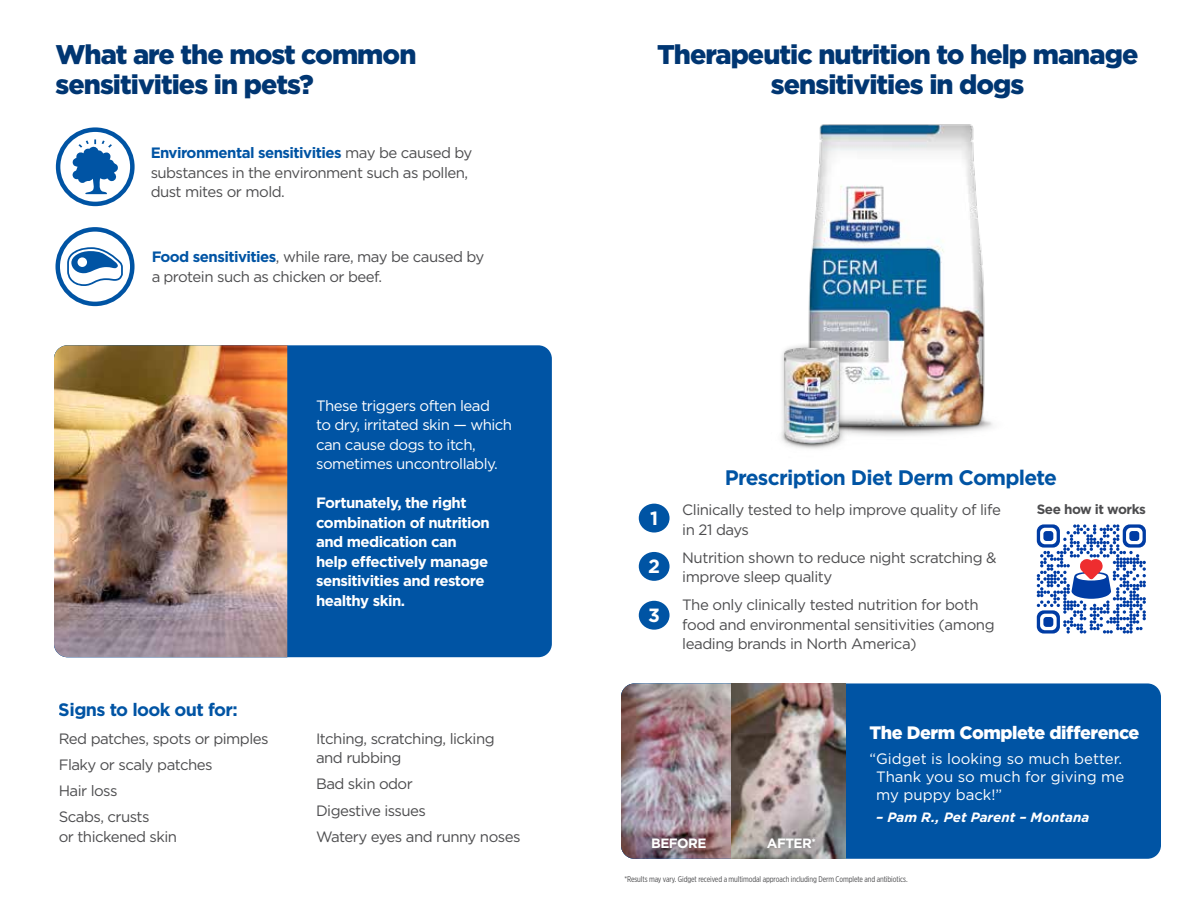
<style>
.page{position:relative;width:1188px;height:918px;background:#fff}
.page>*{position:absolute;margin:0;border:0;box-sizing:border-box;transform-origin:0 0}
.t1{font:900 27px/30px "Gotham";letter-spacing:-.035em;color:#003672}
.t2{font:700 21px "Gotham";letter-spacing:-.035em;color:#0054a4}
.t3{font:700 19.2px "Gotham";color:#fff}
.t4{font:900 18px "Gotham";letter-spacing:-.025em;color:#fff}
.t5{font:700 18px "Gotham";letter-spacing:-.035em;color:#0054a4}
.t6{font:15px/19.5px "Gotham";letter-spacing:-.035em;color:#4d4d4f}
.t7{font:700 15px/19.5px "Gotham";letter-spacing:-.035em;color:#fff}
.t8{font:15px/19.5px "Gotham";letter-spacing:-.035em;color:#fff}
.t9{font:15px/18px "Gotham";color:#fff}
.t10{font:italic 700 13.5px "Gotham";color:#fff}
.t11{font:700 13.5px "Gotham";letter-spacing:-.035em;color:#4d4d4f}
.t12{font:700 13.5px "Gotham";letter-spacing:-.035em;color:#fff}
.t13{font:8.25px "Gotham X Narrow";letter-spacing:-.01em;color:#4d4d4f}
.s1{font-weight:700;color:#0054a4}
</style>
<div class="page">
<div style="left:621px;top:683px;width:540px;height:176px;background:#0054a4;border-radius:14px"></div>
<img style="left:621px;top:683px;width:110px;height:176px">
<img style="left:731px;top:683px;width:115px;height:176px">
<div style="left:54px;top:345px;width:498px;height:312px;background:#0054a4;border-radius:14px"></div>
<img style="left:54px;top:345px;width:233px;height:312px">
<img style="left:808px;top:124px;width:185px;height:312px">
<img style="left:852px;top:408px;width:4px;height:28px">
<div style="left:778px;top:342px;width:68px;height:108px;background:#000;opacity:.3"></div>
<img style="left:778px;top:346px;width:74px;height:103px">
<div style="left:56px;top:127px;width:79px;height:79px;border:4px solid #0054a4;border-radius:50%"></div>
<svg style="left:72px;top:139px;width:46px;height:55px"></svg>
<div style="left:55px;top:227px;width:80px;height:79px;border:4px solid #0054a4;border-radius:50%"></div>
<svg style="left:67px;top:247px;width:56px;height:39px"></svg>
<div style="left:644px;top:831px;width:69px;height:25px;background:#000;opacity:.5"></div>
<div style="left:760px;top:831px;width:62px;height:25px;background:#000;opacity:.5"></div>
<div style="left:639px;top:504px;width:31px;height:29px;background:#0054a4;border-radius:50%"></div>
<div style="left:639px;top:552px;width:31px;height:29px;background:#0054a4;border-radius:50%"></div>
<div style="left:639px;top:601px;width:31px;height:29px;background:#0054a4;border-radius:50%"></div>
<svg style="left:1037px;top:524px;width:109px;height:110px"></svg>
<h1 class="t1" style="left:56px;top:39px;width:362px">What are the most common sensitivities in pets?</h1>
<h1 class="t1" style="left:657px;top:39px;width:483px;text-align:center">Therapeutic nutrition to help manage sensitivities in dogs</h1>
<p class="t6" style="left:151px;top:143px;width:323px"><span class="s1">Environmental sensitivities</span> may be caused by substances in the environment such as pollen, dust mites or mold.</p>
<p class="t6" style="left:151px;top:247px;width:335px"><span class="s1">Food sensitivities</span>, while rare, may be caused by a protein such as chicken or beef.</p>
<p class="t5" style="left:59px;top:697px;width:181px">Signs to look out for:</p>
<p class="t6" style="left:59px;top:725px;width:211px;line-height:26.2px">Red patches, spots or pimples<br>Flaky or scaly patches<br>Hair loss<br>Scabs, crusts</p>
<p class="t6" style="left:59px;top:827px;width:120px">or thickened skin</p>
<p class="t8" style="left:316px;top:395px;width:198px">These triggers often lead<br>to dry, irritated skin — which can cause dogs to itch, sometimes uncontrollably.</p>
<p class="t7" style="left:316px;top:493px;width:175px">Fortunately, the right combination of nutrition and medication can help effectively manage sensitivities and restore healthy skin.</p>
<p class="t11" style="left:1037px;top:500px;width:111px">See how it works</p>
<h2 class="t2" style="left:725px;top:464px;width:334px">Prescription Diet Derm Complete</h2>
<p class="t6" style="left:682px;top:500px;width:320px">Clinically tested to help improve quality of life in 21 days</p>
<p class="t6" style="left:682px;top:547px;width:316px">Nutrition shown to reduce night scratching &amp; improve sleep quality</p>
<p class="t6" style="left:682px;top:595px;width:314px">The only clinically tested nutrition for both food and environmental sensitivities (among leading brands in North America)</p>
<p class="t3" style="left:650px;top:505px;width:10px">1</p>
<p class="t3" style="left:648px;top:553px;width:13px">2</p>
<p class="t3" style="left:648px;top:602px;width:13px">3</p>
<p class="t6" style="left:316px;top:728px;width:180px">Itching, scratching, licking and rubbing</p>
<p class="t6" style="left:316px;top:771px;width:206px;line-height:26.2px">Bad skin odor<br>Digestive issues<br>Watery eyes and runny noses</p>
<p class="t12" style="left:651px;top:834px;width:57px">BEFORE</p>
<p class="t12" style="left:767px;top:834px;width:51px">AFTER<sup>*</sup></p>
<p class="t4" style="left:870px;top:720px;width:272px">The Derm Complete difference</p>
<p class="t9" style="left:876px;top:749px;width:250px;text-indent:-7px">“Gidget is looking so much better.<br>Thank you so much for giving me my puppy back!”</p>
<p class="t10" style="left:876px;top:809px;width:215px">– Pam R., Pet Parent – Montana</p>
<p class="t13" style="left:624px;top:874px;width:285px">*Results may vary. Gidget received a multimodal approach including Derm Complete and antibiotics.</p>
</div>
